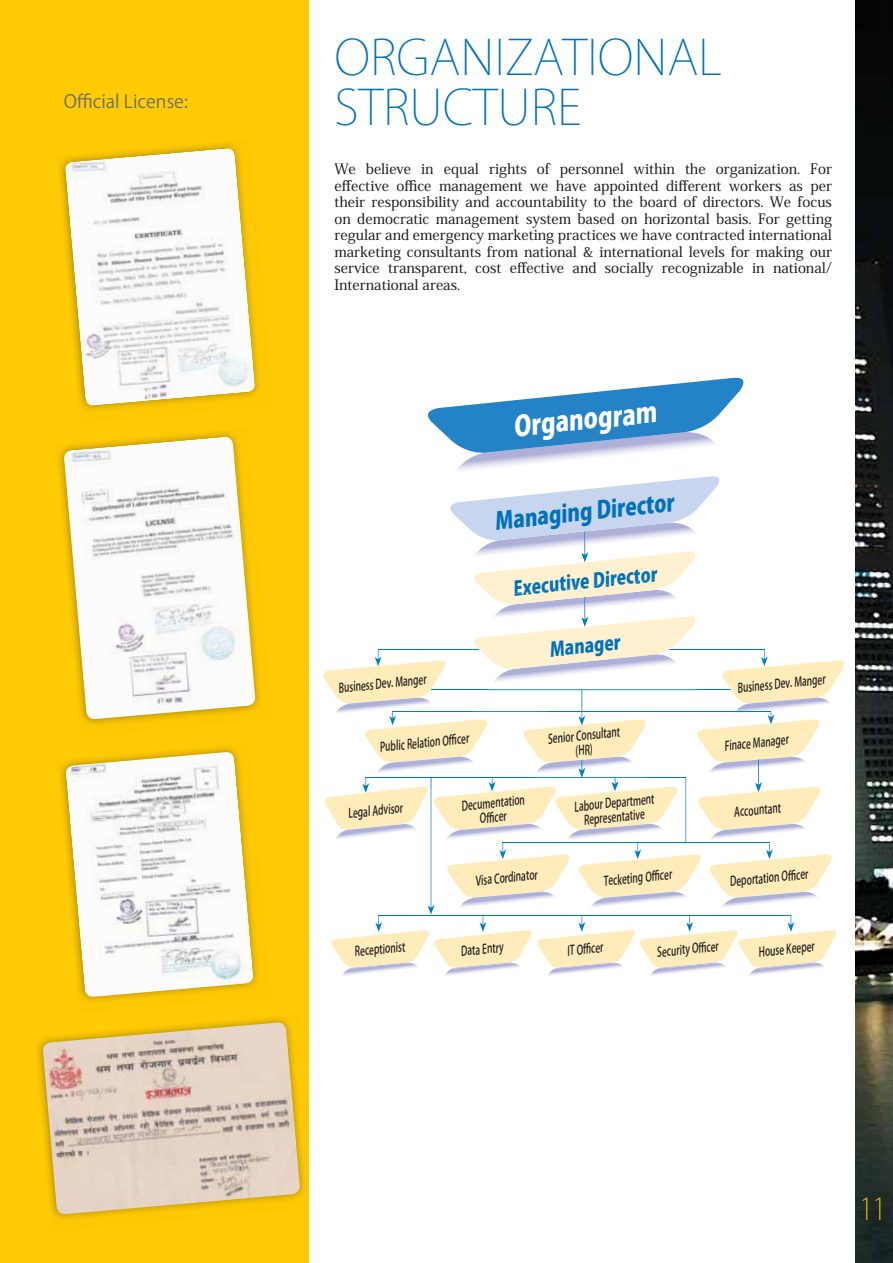
<style>
.page{position:relative;width:893px;height:1263px;background:#fff}
.page>*{position:absolute;margin:0;border:0;box-sizing:border-box;transform-origin:0 0}
.t1{font:48px/49.5px "Koz Go Pro Extra Light 90 msp RKSJ H";color:#0071bc}
.t2{font:30px "Koz Go Pro Extra Light 90 msp RKSJ H";color:#ffcb04}
.t3{font:28.05px "Koz Go Pr 6 N Heavy 90 msp RKSJ H";color:#fff;scale:.86 1}
.t4{font:23.85px "Koz Go Pr 6 N Heavy 90 msp RKSJ H";color:#0071bc;scale:.86 1}
.t5{font:19.65px "Koz Go Pr 6 N Heavy 90 msp RKSJ H";color:#0071bc;scale:.86 1}
.t6{font:18px "Koz Go Pro Regular 90 msp RKSJ H";color:#6c6e70}
.t7{font:14.25px/16.5px "Koz Min Pro Medium 90 msp RKSJ H";color:#231f20;text-align:justify}
.t8{font:13.05px/14.4px "Koz Go Pr 6 N Medium 90 msp RKSJ H";color:#231f20;text-align:center;scale:.69 1}
</style>
<div class="page">
<img style="left:856px;top:0;width:37px;height:1263px">
<div style="left:0;top:0;width:309px;height:1263px;background:#ffcb04"></div>
<img style="left:60px;top:144px;width:199px;height:266px">
<img style="left:65px;top:148px;width:191px;height:258px">
<img style="left:59px;top:432px;width:201px;height:293px">
<img style="left:63px;top:436px;width:193px;height:284px">
<img style="left:37px;top:1018px;width:267px;height:201px">
<img style="left:42px;top:1022px;width:258px;height:193px">
<img style="left:60px;top:747px;width:198px;height:254px">
<img style="left:65px;top:751px;width:189px;height:246px">
<svg style="left:323px;top:377px;width:522px;height:599px"></svg>
<p class="t6" style="left:64px;top:95px;width:126px">Official License:</p>
<h1 class="t1" style="left:334px;top:39px;width:389px">ORGANIZATIONAL<br>STRUCTURE</h1>
<p class="t7" style="left:334px;top:163px;width:499px">We believe in equal rights of personnel within the organization. For effective office management we have appointed different workers as per their responsibility and accountability to the board of directors. We focus on democratic management system based on horizontal basis. For getting regular and emergency marketing practices we have contracted international marketing consultants from national &amp; international levels for making our service transparent, cost effective and socially recognizable in national/ International areas.</p>
<h3 class="t3" style="left:512px;top:416px;width:169px;rotate:-6deg">Organogram</h3>
<h3 class="t4" style="left:494px;top:512px;width:211px;rotate:-6deg">Managing Director</h3>
<h3 class="t5" style="left:512px;top:581px;width:170px;rotate:-6deg">Executive Director</h3>
<h3 class="t5" style="left:549px;top:642px;width:84px;rotate:-6deg">Manager</h3>
<p class="t8" style="left:338px;top:683px;width:130px;rotate:-6deg">Business Dev. Manger</p>
<p class="t8" style="left:737px;top:683px;width:130px;rotate:-6deg">Business Dev. Manger</p>
<p class="t8" style="left:547px;top:734px;width:107px;rotate:-6deg">Senior Consultant (HR)</p>
<p class="t8" style="left:379px;top:742px;width:132px;rotate:-6deg">Public Relation Offi cer</p>
<p class="t8" style="left:724px;top:740px;width:95px;rotate:-6deg">Finace Manager</p>
<p class="t8" style="left:347px;top:808px;width:81px;rotate:-6deg">Legal Advisor</p>
<p class="t8" style="left:461px;top:800px;width:94px;rotate:-6deg">Decumentation<br>Offi cer</p>
<p class="t8" style="left:475px;top:875px;width:92px;rotate:-6deg">Visa Cordinator</p>
<p class="t8" style="left:573px;top:801px;width:118px;rotate:-6deg">Labour Department<br>Representative</p>
<p class="t8" style="left:603px;top:876px;width:101px;rotate:-6deg">Tecketing Offi cer</p>
<p class="t8" style="left:733px;top:807px;width:70px;rotate:-6deg">Accountant</p>
<p class="t8" style="left:729px;top:876px;width:116px;rotate:-6deg">Deportation Offi cer</p>
<p class="t8" style="left:354px;top:946px;width:75px;rotate:-6deg">Receptionist</p>
<p class="t8" style="left:460px;top:946px;width:63px;rotate:-6deg">Data Entry</p>
<p class="t8" style="left:566px;top:945px;width:54px;rotate:-6deg">IT Offi cer</p>
<p class="t8" style="left:656px;top:947px;width:91px;rotate:-6deg">Security Offi cer</p>
<p class="t8" style="left:758px;top:946px;width:83px;rotate:-6deg">House Keeper</p>
<h2 class="t2" style="left:858px;top:1198px;width:31px">11</h2>
</div>
